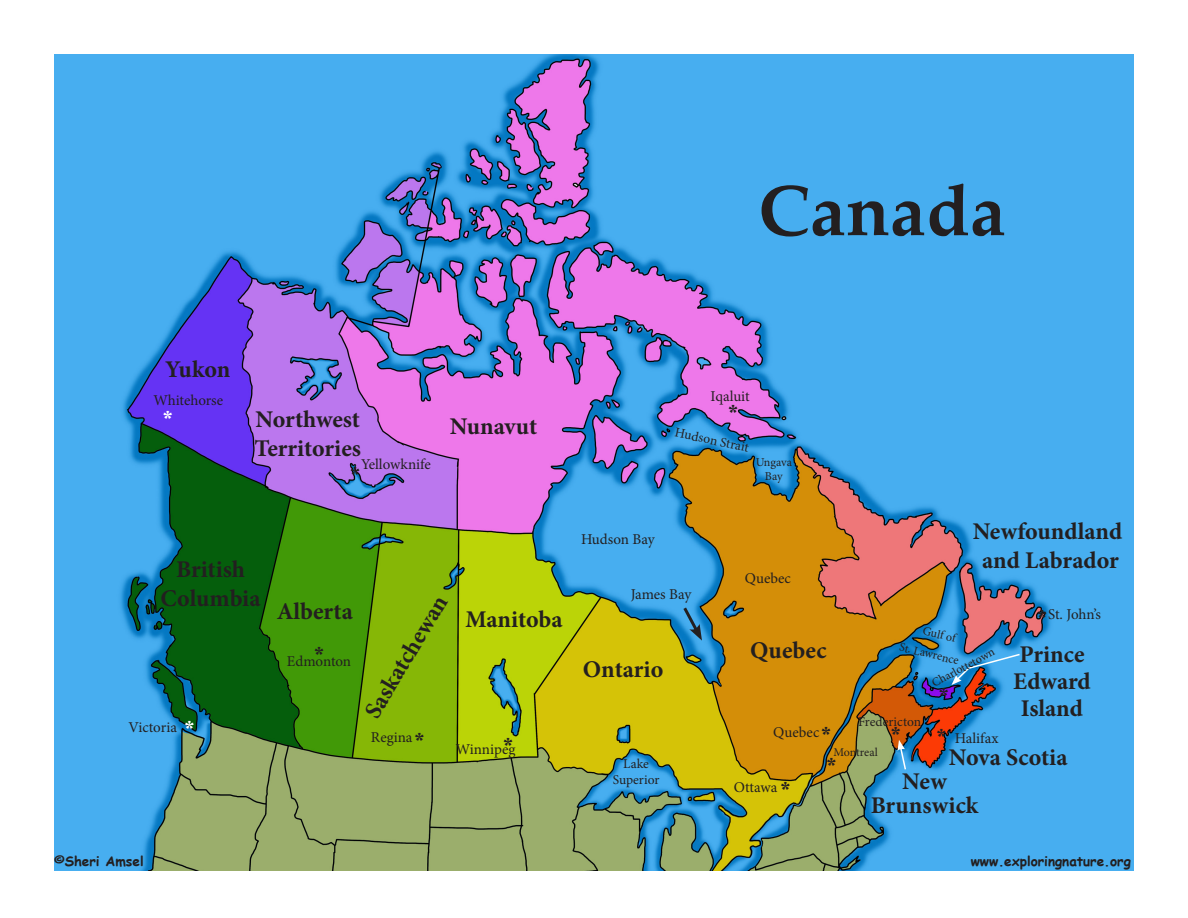
<style>
.page{position:relative;width:1188px;height:918px;background:#fff}
.page>*{position:absolute;margin:0;border:0;box-sizing:border-box;transform-origin:0 0}
.t1{font:700 72px "Palatino";color:#231f20}
.t2{font:700 24px "Minion Pro";color:#231f20}
.t3{font:15px "Minion Pro";color:#231f20}
.t4{font:800 15px "Rockwell";color:#231f20}
.t5{font:800 15px "Rockwell";color:#fff}
.t6{font:13.5px/16.2px "Minion Pro";color:#231f20;text-align:center}
.t7{font:700 13.5px "Comic Sans MS";color:#231f20}
.t8{font:12px "Minion Pro";letter-spacing:-.01em;color:#231f20}
.s1{font-family:"Rockwell";font-weight:800}
</style>
<div class="page">
<img style="left:54px;top:54px;width:1080px;height:816px">
<svg style="left:897px;top:740px;width:10px;height:31px"></svg>
<svg style="left:951px;top:653px;width:70px;height:32px;background:#4b99d0"></svg>
<svg style="left:681px;top:604px;width:21px;height:37px"></svg>
<p class="t1" style="left:758px;top:149px;width:249px">Canada</p>
<p class="t2" style="left:165px;top:353px;width:67px">Yukon</p>
<p class="t3" style="left:153px;top:390px;width:71px">Whitehorse</p>
<p class="t5" style="left:163px;top:407px;width:11px">*</p>
<p class="t2" style="left:256px;top:402px;width:106px">Northwest</p>
<p class="t2" style="left:255px;top:431px;width:108px">Territories</p>
<p class="t3" style="left:361px;top:455px;width:71px">Yellowknife</p>
<p class="t4" style="left:350px;top:464px;width:11px">*</p>
<p class="t2" style="left:450px;top:410px;width:89px">Nunavut</p>
<p class="t2" style="left:176px;top:552px;width:70px">British</p>
<p class="t2" style="left:161px;top:581px;width:102px">Columbia</p>
<p class="t3" style="left:129px;top:718px;width:50px">Victoria</p>
<p class="t5" style="left:185px;top:718px;width:11px">*</p>
<p class="t2" style="left:277px;top:594px;width:78px">Alberta</p>
<p class="t4" style="left:314px;top:643px;width:11px">*</p>
<p class="t3" style="left:287px;top:651px;width:66px">Edmonton</p>
<p class="t2" style="left:356px;top:707px;width:141px;rotate:-59deg">Saskatchewan</p>
<p class="t2" style="left:465px;top:602px;width:99px">Manitoba</p>
<p class="t3" style="left:371px;top:727px;width:43px">Regina</p>
<p class="t4" style="left:415px;top:729px;width:11px">*</p>
<p class="t4" style="left:503px;top:734px;width:11px">*</p>
<p class="t3" style="left:456px;top:739px;width:61px">Winnipeg</p>
<p class="t3" style="left:711px;top:386px;width:41px">Iqaluit</p>
<p class="t4" style="left:728px;top:401px;width:11px">*</p>
<p class="t6" style="left:677px;top:424px;width:77px;rotate:12deg">Hudson Strait</p>
<p class="t3" style="left:581px;top:530px;width:75px">Hudson Bay</p>
<p class="t3" style="left:631px;top:584px;width:62px">James Bay</p>
<p class="t2" style="left:583px;top:653px;width:82px">Ontario</p>
<p class="t6" style="left:613px;top:756px;width:48px">Lake<br>Superior</p>
<p class="t8" style="left:756px;top:454px;width:38px">Ungava</p>
<p class="t8" style="left:765px;top:468px;width:19px">Bay</p>
<p class="t3" style="left:745px;top:568px;width:48px">Quebec</p>
<p class="t2" style="left:973px;top:515px;width:151px">Newfoundland</p>
<p class="t2" style="left:982px;top:543px;width:138px">and Labrador</p>
<p class="t3" style="left:1037px;top:604px;width:65px"><span class="s1">*</span>St. John’s</p>
<p class="t8" style="left:925px;top:623px;width:35px;rotate:14deg">Gulf of</p>
<p class="t8" style="left:902px;top:639px;width:62px;rotate:14deg">St. Lawrence</p>
<p class="t2" style="left:750px;top:633px;width:78px">Quebec</p>
<p class="t2" style="left:1019px;top:638px;width:67px">Prince</p>
<p class="t2" style="left:1013px;top:665px;width:79px">Edward</p>
<p class="t2" style="left:1021px;top:692px;width:64px">Island</p>
<p class="t8" style="left:929px;top:677px;width:71px;rotate:-29deg">Charlottetown</p>
<p class="t4" style="left:939px;top:685px;width:11px">*</p>
<p class="t6" style="left:858px;top:714px;width:65px">Fredericton</p>
<p class="t3" style="left:773px;top:722px;width:59px">Quebec <span class="s1">*</span></p>
<p class="t3" style="left:955px;top:728px;width:45px">Halifax</p>
<p class="t3" style="left:734px;top:777px;width:58px">Ottawa <span class="s1">*</span></p>
<p class="t4" style="left:891px;top:724px;width:11px">*</p>
<p class="t4" style="left:937px;top:726px;width:11px">*</p>
<p class="t8" style="left:833px;top:744px;width:46px">Montreal</p>
<p class="t2" style="left:949px;top:740px;width:120px">Nova Scotia</p>
<p class="t4" style="left:827px;top:754px;width:11px">*</p>
<p class="t2" style="left:902px;top:764px;width:46px">New</p>
<p class="t2" style="left:871px;top:788px;width:109px">Brunswick</p>
<p class="t7" style="left:54px;top:851px;width:91px">©Sheri Amsel</p>
<p class="t7" style="left:971px;top:851px;width:162px">www.exploringnature.org</p>
</div>
